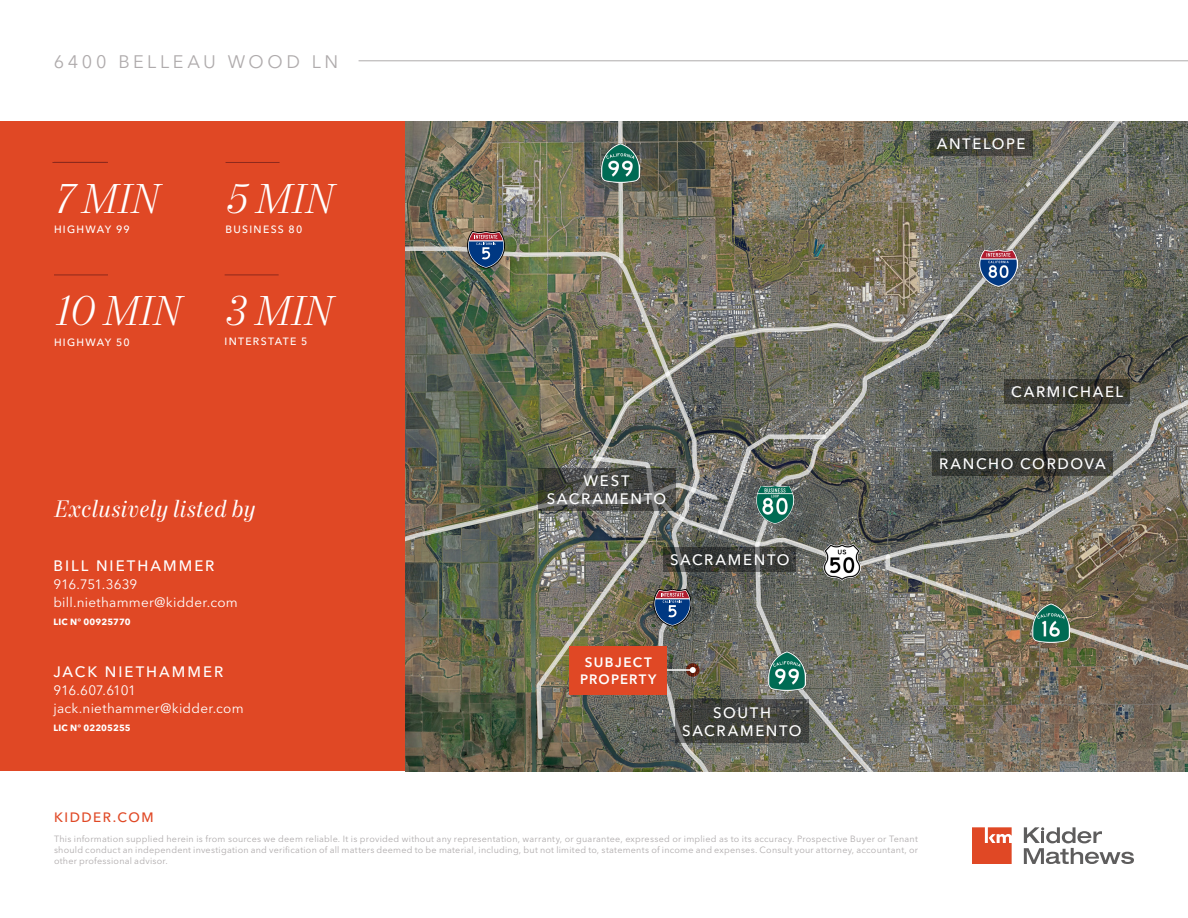
<style>
.page{position:relative;width:1188px;height:918px;background:#fff}
.page>*{position:absolute;margin:0;border:0;box-sizing:border-box;transform-origin:0 0}
.Stat_Italic_-_White_2023{font:italic 300 42px "Mort Modern 07";letter-spacing:-.025em;color:#fff}
.Callout_Text_-_Italics_-_Gold_2023{font:italic 24px "Mort Modern 08";letter-spacing:.01em;color:#fff}
.t1{font:18px "Avenir Next LT Pro";letter-spacing:.2em;color:#afabac}
.Bigger_City_-_White_2023{font:500 15px/18px "Avenir Next LT Pro";letter-spacing:.11em;color:#fff;text-align:center}
.Contact_Info_-_Ash_2023{font:500 15px "Avenir Next LT Pro";letter-spacing:.135em;color:#fff}
.Contact_Info_-_Ash_2023-2{font:13.5px "Avenir Next LT Pro";letter-spacing:.02em;color:#fff}
.Subject_Property_Label_-_White_2023{font:600 13.5px/16.5px "Avenir Next LT Pro";letter-spacing:.095em;color:#fff;text-align:center}
.Contact_Info_-_Ash_2023-3{font:13.5px "Avenir Next LT Pro";letter-spacing:-.015em;color:#fff}
.Contact_Info_-_Ash_2023-4{font:13.5px "Avenir Next LT Pro";letter-spacing:-.005em;color:#fff}
.t2{font:500 13.5px "Avenir Next LT Pro";letter-spacing:.11em;color:#e04825}
.Stat_Label_-_White_2023{font:500 10.5px "Avenir Next LT Pro";letter-spacing:.12em;color:#fff}
.t3{font:9px/10.8px "Avenir Next LT Pro";letter-spacing:.025em;color:#afabac;text-align:justify}
.Contact_Info_-_Ash_2023-5{font:700 9px "Avenir Next LT Pro";letter-spacing:.015em;color:#fff}
</style>
<div class="page">
<img style="left:405px;top:122px;width:783px;height:649px">
<svg style="left:560px;top:60px;width:612px;height:238px"></svg>
<svg style="left:715px;top:298px;width:473px;height:255px;background:#6e6d62"></svg>
<svg style="left:754px;top:312px;width:200px;height:460px;background:#717169"></svg>
<img style="left:884px;top:553px;width:304px;height:178px">
<img style="left:980px;top:249px;width:37px;height:37px">
<img style="left:828px;top:543px;width:33px;height:37px">
<img style="left:602px;top:144px;width:37px;height:38px">
<svg style="left:932px;top:451px;width:181px;height:25px;background:#3a3a35"></svg>
<svg style="left:1004px;top:379px;width:126px;height:25px;background:#3b3a32"></svg>
<svg style="left:930px;top:131px;width:102px;height:25px;background:#43433c"></svg>
<img style="left:1032px;top:603px;width:38px;height:39px">
<img style="left:405px;top:245px;width:310px;height:527px">
<div style="left:0;top:122px;width:405px;height:649px;background:#e04825"></div>
<svg style="left:467px;top:231px;width:38px;height:37px"></svg>
<svg style="left:675px;top:741px;width:134px;height:2px"></svg>
<img style="left:405px;top:433px;width:423px;height:308px">
<div style="left:569px;top:646px;width:98px;height:48px;background:#e04825"></div>
<hr style="left:54px;top:275px;width:54px;height:1px;background:#8e291c">
<hr style="left:52px;top:162px;width:54px;height:1px;background:#8e291c">
<hr style="left:54px;top:162px;width:54px;height:1px;background:#8e291c">
<hr style="left:226px;top:162px;width:54px;height:1px;background:#8e291c">
<hr style="left:225px;top:275px;width:54px;height:1px;background:#8e291c">
<hr style="left:359px;top:61px;width:829px;height:1px;background:#afabac">
<svg style="left:1024px;top:827px;width:110px;height:37px"></svg>
<svg style="left:972px;top:827px;width:40px;height:37px"></svg>
<h3 class="t1" style="left:54px;top:51px;width:286px">6400 BELLEAU WOOD LN</h3>
<p class="Stat_Italic_-_White_2023" style="left:54px;top:173px;width:107px">7 MIN</p>
<p class="Stat_Label_-_White_2023" style="left:54px;top:223px;width:77px">HIGHWAY 99</p>
<p class="Stat_Italic_-_White_2023" style="left:54px;top:286px;width:128px">10 MIN</p>
<p class="Stat_Label_-_White_2023" style="left:54px;top:336px;width:77px">HIGHWAY 50</p>
<p class="Stat_Italic_-_White_2023" style="left:226px;top:173px;width:109px">5 MIN</p>
<p class="Stat_Label_-_White_2023" style="left:226px;top:223px;width:78px">BUSINESS 80</p>
<p class="Stat_Italic_-_White_2023" style="left:225px;top:286px;width:109px">3 MIN</p>
<p class="Stat_Label_-_White_2023" style="left:225px;top:335px;width:84px">INTERSTATE 5</p>
<p class="Callout_Text_-_Italics_-_Gold_2023" style="left:53px;top:495px;width:204px">Exclusively listed by</p>
<p class="Contact_Info_-_Ash_2023" style="left:53px;top:557px;width:163px">BILL NIETHAMMER</p>
<p class="Contact_Info_-_Ash_2023-4" style="left:53px;top:577px;width:86px">916.751.3639</p>
<p class="Contact_Info_-_Ash_2023-2" style="left:53px;top:595px;width:186px">bill.niethammer@kidder.com</p>
<p class="Contact_Info_-_Ash_2023-5" style="left:53px;top:617px;width:79px">LIC N° 00925770</p>
<p class="Contact_Info_-_Ash_2023" style="left:53px;top:663px;width:171px">JACK NIETHAMMER</p>
<p class="Contact_Info_-_Ash_2023-3" style="left:53px;top:682px;width:84px">916.607.6101</p>
<p class="Contact_Info_-_Ash_2023-2" style="left:53px;top:700px;width:192px">jack.niethammer@kidder.com</p>
<p class="Contact_Info_-_Ash_2023-5" style="left:53px;top:722px;width:79px">LIC N° 02205255</p>
<p class="Bigger_City_-_White_2023" style="left:547px;top:471px;width:121px">WEST<br>SACRAMENTO</p>
<p class="Bigger_City_-_White_2023" style="left:670px;top:551px;width:121px">SACRAMENTO</p>
<p class="Subject_Property_Label_-_White_2023" style="left:580px;top:654px;width:78px">SUBJECT<br>PROPERTY</p>
<p class="Bigger_City_-_White_2023" style="left:682px;top:703px;width:121px">SOUTH<br>SACRAMENTO</p>
<p class="Bigger_City_-_White_2023" style="left:937px;top:135px;width:90px">ANTELOPE</p>
<p class="Bigger_City_-_White_2023" style="left:1011px;top:383px;width:114px">CARMICHAEL</p>
<p class="Bigger_City_-_White_2023" style="left:939px;top:455px;width:168px">RANCHO CORDOVA</p>
<h3 class="t2" style="left:54px;top:809px;width:101px">KIDDER.COM</h3>
<p class="t3" style="left:54px;top:834px;width:866px">This information supplied herein is from sources we deem reliable. It is provided without any representation, warranty, or guarantee, expressed or implied as to its accuracy. Prospective Buyer or Tenant should conduct an independent investigation and verification of all matters deemed to be material, including, but not limited to, statements of income and expenses. Consult your attorney, accountant, or other professional advisor.</p>
</div>
